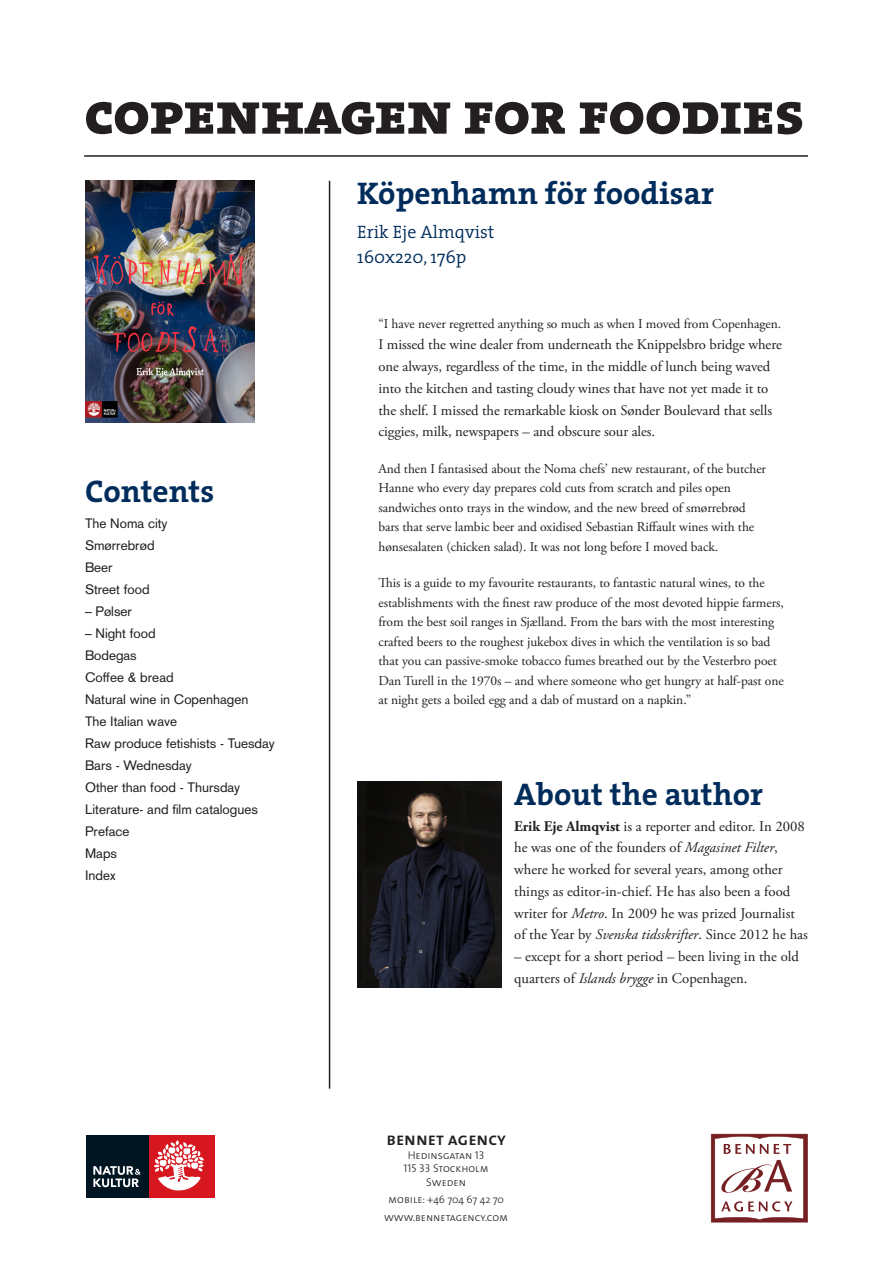
<style>
.page{position:relative;width:893px;height:1263px;background:#fff}
.page>*{position:absolute;margin:0;border:0;box-sizing:border-box;transform-origin:0 0}
.Titel{font:60px "The Serif Extra Bold Caps";letter-spacing:-.01em;color:#231f20}
.mellan{font:700 31.5px "The Serif";color:#002c5b}
.sv_titel{font:700 31.5px "The Serif";color:#002c5b}
.Förfat{font:300 18px "The Serif";color:#002c5b}
.t1{font:18px "The Sans Semi Bold Caps";color:#231f20}
.Bröd_2{font:14.7px/21.8px "Adobe Garamond Pro";color:#231f20}
.Citat2{font:14.7px/21.8px "Adobe Garamond Pro";letter-spacing:-.005em;color:#231f20}
.Citat2-2{font:13.5px/19.5px "Adobe Garamond Pro";letter-spacing:-.005em;color:#231f20}
.Innehåll{font:13.5px "Akzidenz Grotesk";color:#231f20}
.t2{font:11.25px/13.5px "The Sans Light Caps";color:#231f20;text-align:center}
.t3{font:300 10.5px "The Sans";color:#231f20}
.s1{font-weight:700}
.s2{font-style:italic}
.s3{font-family:"The Sans Light Caps";font-weight:400;font-size:11.25px}
.s4{font-size:11.25px}
</style>
<div class="page">
<hr style="left:84px;top:155px;width:724px;height:2px;background:#231f20">
<hr style="left:329px;top:181px;width:1px;height:908px;background:#231f20">
<img style="left:357px;top:782px;width:144px;height:205px">
<img style="left:85px;top:181px;width:170px;height:242px">
<div style="left:148px;top:1135px;width:67px;height:63px;background:#d7171f"></div>
<svg style="left:154px;top:1140px;width:50px;height:50px"></svg>
<div style="left:86px;top:1135px;width:62px;height:63px;background:#001522"></div>
<svg style="left:93px;top:1166px;width:48px;height:21px"></svg>
<svg style="left:711px;top:1134px;width:97px;height:88px"></svg>
<p class="Titel" style="left:84px;top:63px;width:722px">copenhagen for foodies</p>
<p class="mellan" style="left:85px;top:465px;width:131px">Contents</p>
<p class="Innehåll" style="left:85px;top:515px;width:84px">The Noma city</p>
<p class="Innehåll" style="left:85px;top:537px;width:71px">Smørrebrød</p>
<p class="Innehåll" style="left:85px;top:559px;width:29px">Beer</p>
<p class="Innehåll" style="left:85px;top:581px;width:66px">Street food</p>
<p class="Innehåll" style="left:85px;top:603px;width:49px">– Pølser</p>
<p class="Innehåll" style="left:85px;top:625px;width:72px">– Night food</p>
<p class="Innehåll" style="left:85px;top:647px;width:53px">Bodegas</p>
<p class="Innehåll" style="left:85px;top:669px;width:90px">Coffee &amp; bread</p>
<p class="Innehåll" style="left:85px;top:691px;width:165px">Natural wine in Copenhagen</p>
<p class="Innehåll" style="left:85px;top:713px;width:94px">The Italian wave</p>
<p class="Innehåll" style="left:85px;top:735px;width:191px">Raw produce fetishists - Tuesday</p>
<p class="Innehåll" style="left:85px;top:757px;width:108px">Bars - Wednesday</p>
<p class="Innehåll" style="left:85px;top:779px;width:157px">Other than food - Thursday</p>
<p class="Innehåll" style="left:85px;top:801px;width:174px">Literature- and film catalogues</p>
<p class="Innehåll" style="left:85px;top:823px;width:46px">Preface</p>
<p class="Innehåll" style="left:85px;top:845px;width:33px">Maps</p>
<p class="Innehåll" style="left:85px;top:867px;width:32px">Index</p>
<p class="sv_titel" style="left:357px;top:166px;width:358px">Köpenhamn för foodisar</p>
<p class="Förfat" style="left:357px;top:217px;width:139px">Erik Eje Almqvist</p>
<p class="Förfat" style="left:357px;top:242px;width:111px">160x220, 176p</p>
<p class="Citat2-2" style="left:378px;top:314px;width:404px">“I have never regretted anything so much as when I moved from Copenhagen.</p>
<p class="Citat2" style="left:378px;top:334px;width:405px">I missed the wine dealer from underneath the Knippelsbro bridge where one always, regardless of the time, in the middle of lunch being waved into the kitchen and tasting cloudy wines that have not yet made it to the shelf. I missed the remarkable kiosk on Sønder Boulevard that sells ciggies, milk, newspapers – and obscure sour ales.</p>
<p class="Citat2-2" style="left:378px;top:459px;width:389px">And then I fantasised about the Noma chefs’ new restaurant, of the butcher Hanne who every day prepares cold cuts from scratch and piles open sandwiches onto trays in the window, and the new breed of smørrebrød bars that serve lambic beer and oxidised Sebastian Riffault wines with the hønsesalaten (chicken salad). It was not long before I moved back.</p>
<p class="Citat2-2" style="left:378px;top:574px;width:407px">This is a guide to my favourite restaurants, to fantastic natural wines, to the establishments with the finest raw produce of the most devoted hippie farmers, from the best soil ranges in Sjælland. From the bars with the most interesting crafted beers to the roughest jukebox dives in which the ventilation is so bad that you can passive-smoke tobacco fumes breathed out by the Vesterbro poet Dan Turell in the 1970s – and where someone who get hungry at half-past one at night gets a boiled egg and a dab of mustard on a napkin.”</p>
<p class="mellan" style="left:514px;top:767px;width:250px">About the author</p>
<p class="Bröd_2" style="left:514px;top:815px;width:295px"><span class="s1">Erik Eje Almqvist</span> is a reporter and editor. In 2008 he was one of the founders of <span class="s2">Magasinet Filter</span>, where he worked for several years, among other things as editor-in-chief. He has also been a food writer for <span class="s2">Metro</span>. In 2009 he was prized Journalist of the Year by <span class="s2">Svenska tidsskrifter</span>. Since 2012 he has</p>
<p class="Bröd_2" style="left:514px;top:946px;width:286px">– except for a short period – been living in the old quarters of <span class="s2">Islands brygge</span> in Copenhagen.</p>
<h3 class="t1" style="left:386px;top:1124px;width:121px">bennet agency</h3>
<p class="t2" style="left:404px;top:1148px;width:87px">Hedinsgatan 13<br>115 33 Stockholm<br>Sweden</p>
<p class="t3" style="left:388px;top:1191px;width:117px"><span class="s3">mobile</span><span class="s4">: +</span>46 704 67 42 70</p>
<p class="t2" style="left:384px;top:1210px;width:126px">www.bennetagency.com</p>
</div>
